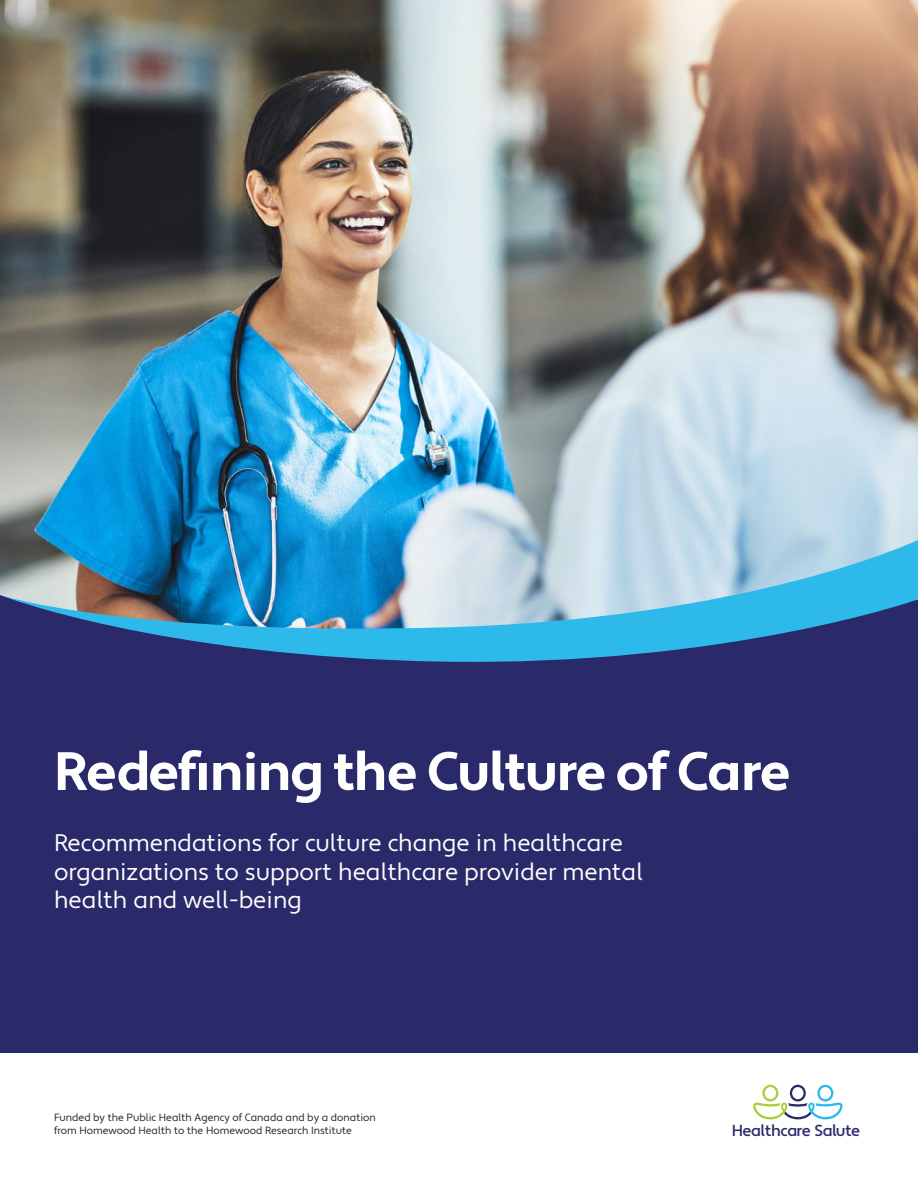
<style>
.page{position:relative;width:918px;height:1188px;background:#fff}
.page>*{position:absolute;margin:0;border:0;box-sizing:border-box;transform-origin:0 0}
.t1{font:700 54px "Apertura";letter-spacing:-.02em;color:#fff}
.t2{font:24px/28.8px "Apertura";color:#fff}
.t3{font:500 16.05px "Apertura";letter-spacing:-.04em;color:#2a2b6c}
.t4{font:10.5px/12.6px "Apertura";color:#231f20}
</style>
<div class="page">
<img style="left:0;top:0;width:918px;height:540px">
<div style="left:0;top:667px;width:918px;height:386px;background:#2a2a6b"></div>
<svg style="left:0;top:540px;width:918px;height:127px;background:#5695bf"></svg>
<svg style="left:753px;top:1085px;width:90px;height:34px"></svg>
<h1 class="t1" style="left:54px;top:750px;width:738px">Redefining the Culture of Care</h1>
<p class="t2" style="left:54px;top:830px;width:591px">Recommendations for culture change in healthcare organizations to support healthcare provider mental health and well-being</p>
<p class="t4" style="left:54px;top:1112px;width:323px">Funded by the Public Health Agency of Canada and by a donation from Homewood Health to the Homewood Research Institute</p>
<p class="t3" style="left:732px;top:1121px;width:130px">Healthcare Salute</p>
</div>
